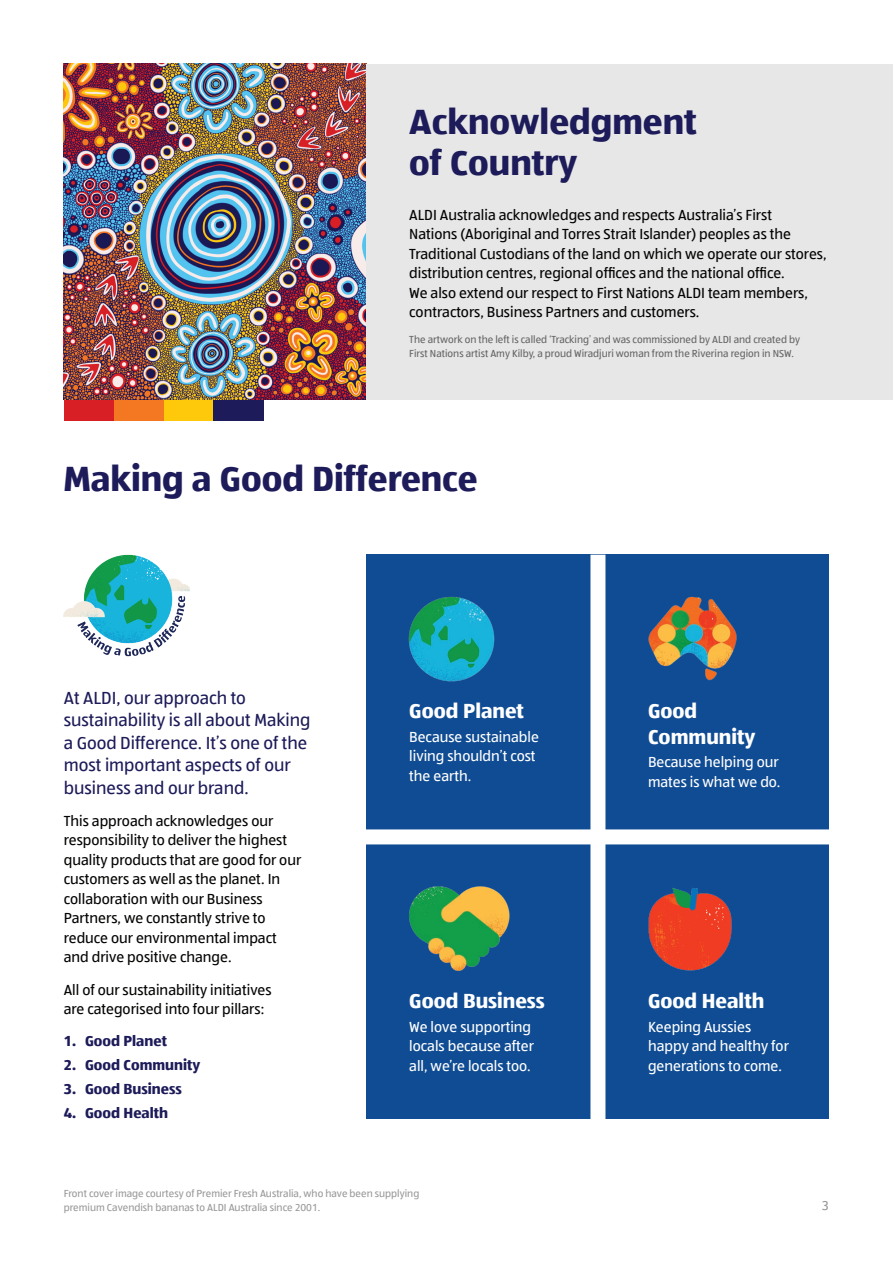
<style>
.page{position:relative;width:893px;height:1263px;background:#fff}
.page>*{position:absolute;margin:0;border:0;box-sizing:border-box;transform-origin:0 0}
.t1{font:700 36px/40.5px "ALDISUED Office";color:#1d1b59}
.t2{font:700 21px/25.5px "ALDISUED Office";color:#fff}
.Introduction{font:18px/22.5px "ALDISUED Office";color:#1d1b59}
.t3{font:15px/19.5px "ALDISUED Office";color:#040503}
.t4{font:15px/19.5px "ALDISUED Office";color:#fff}
.t5{font:700 15px "ALDISUED Office";color:#1d1b59}
.t6{font:13.5px "ALDISUED Office";color:#999}
.t7{font:10.5px/13.5px "ALDISUED Office";color:#666}
.t8{font:10.5px/13.5px "ALDISUED Office";color:#999}
</style>
<div class="page">
<div style="left:163px;top:399px;width:50px;height:22px;background:#fec80b"></div>
<div style="left:213px;top:399px;width:51px;height:22px;background:#1d1b59"></div>
<div style="left:113px;top:399px;width:50px;height:22px;background:#f47721"></div>
<div style="left:64px;top:399px;width:50px;height:22px;background:#d91f26"></div>
<img style="left:64px;top:64px;width:303px;height:335px">
<img style="left:64px;top:554px;width:126px;height:103px">
<div style="left:367px;top:64px;width:526px;height:335px;background:#e6e7e6"></div>
<div style="left:367px;top:555px;width:462px;height:564px;background:#104c93"></div>
<div style="left:590px;top:555px;width:15px;height:604px;background:#fff"></div>
<div style="left:360px;top:829px;width:476px;height:15px;background:#fff"></div>
<img style="left:648px;top:596px;width:89px;height:85px">
<img style="left:648px;top:888px;width:84px;height:83px">
<img style="left:409px;top:886px;width:101px;height:85px">
<img style="left:408px;top:596px;width:87px;height:86px">
<h1 class="t1" style="left:409px;top:101px;width:289px">Acknowledgment of Country</h1>
<p class="t3" style="left:409px;top:204px;width:419px">ALDI Australia acknowledges and respects Australia’s First<br>Nations (Aboriginal and Torres Strait Islander) peoples as the Traditional Custodians of the land on which we operate our stores, distribution centres, regional offices and the national office.<br>We also extend our respect to First Nations ALDI team members, contractors, Business Partners and customers.</p>
<p class="t7" style="left:409px;top:333px;width:392px">The artwork on the left is called ‘Tracking’ and was commissioned by ALDI and created by<br>First Nations artist Amy Kilby, a proud Wiradjuri woman from the Riverina region in NSW.</p>
<h1 class="t1" style="left:64px;top:457px;width:415px">Making a Good Difference</h1>
<p class="Introduction" style="left:64px;top:686px;width:248px">At ALDI, our approach to sustainability is all about Making a Good Difference. It’s one of the most important aspects of our business and our brand.</p>
<p class="t3" style="left:64px;top:811px;width:239px">This approach acknowledges our responsibility to deliver the highest quality products that are good for our customers as well as the planet. In collaboration with our Business Partners, we constantly strive to reduce our environmental impact and drive positive change.</p>
<p class="t3" style="left:64px;top:979px;width:209px">All of our sustainability initiatives are categorised into four pillars:</p>
<p class="t5" style="left:64px;top:1031px;width:105px">1. Good Planet</p>
<p class="t5" style="left:64px;top:1055px;width:138px">2. Good Community</p>
<p class="t5" style="left:64px;top:1079px;width:120px">3. Good Business</p>
<p class="t5" style="left:64px;top:1102px;width:106px">4. Good Health</p>
<h2 class="t2" style="left:409px;top:697px;width:116px">Good Planet</h2>
<p class="t4" style="left:409px;top:726px;width:131px">Because sustainable living shouldn’t cost the earth.</p>
<h2 class="t2" style="left:409px;top:987px;width:137px">Good Business</h2>
<p class="t4" style="left:409px;top:1016px;width:126px">We love supporting locals because after all, we’re locals too.</p>
<p class="t8" style="left:64px;top:1187px;width:357px">Front cover image courtesy of Premier Fresh Australia, who have been supplying premium Cavendish bananas to ALDI Australia since 2001.</p>
<h2 class="t2" style="left:648px;top:697px;width:109px">Good<br>Community</h2>
<p class="t4" style="left:648px;top:752px;width:134px">Because helping our mates is what we do.</p>
<h2 class="t2" style="left:648px;top:987px;width:118px">Good Health</h2>
<p class="t4" style="left:648px;top:1016px;width:142px">Keeping Aussies happy and healthy for generations to come.</p>
<p class="t6" style="left:822px;top:1196px;width:9px">3</p>
</div>
